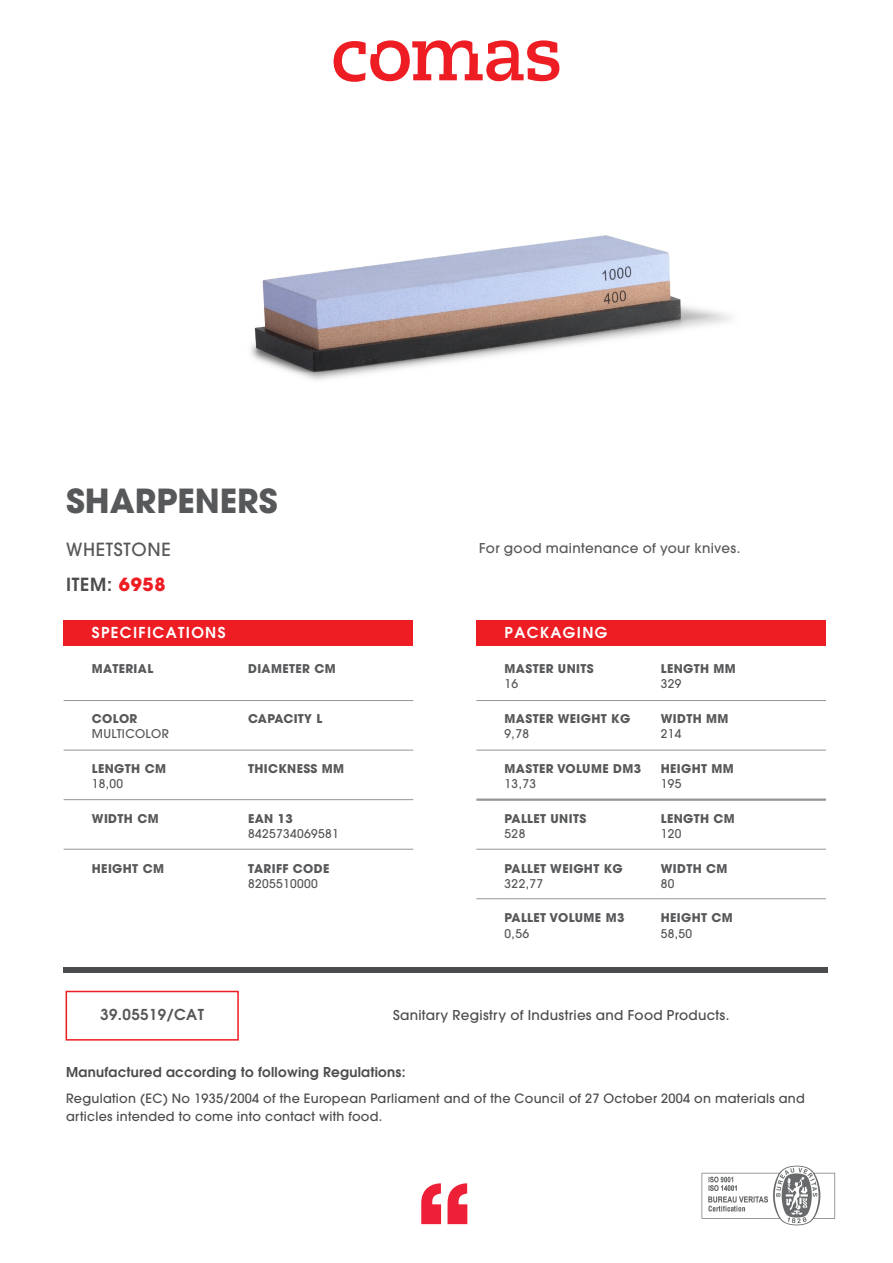
<style>
.page{position:relative;width:893px;height:1263px;background:#fff}
.page>*{position:absolute;margin:0;border:0;box-sizing:border-box;transform-origin:0 0}
.t1{font:700 33px "Avant Garde";color:#57585a}
.t2{font:500 18px "Avant Garde";letter-spacing:.04em;color:#57585a}
.t3{font:600 18px "Avant Garde";color:#4b4c4d}
.t4{font:600 15px "Avant Garde";letter-spacing:.09em;color:#fff}
.t5{font:600 15px "Avant Garde";letter-spacing:.03em;color:#57585a}
.t6{font:500 13.5px "Avant Garde";letter-spacing:.02em;color:#4b4c4d}
.t7{font:600 13.5px "Avant Garde";letter-spacing:.02em;color:#4b4c4d}
.t8{font:500 13.5px "Avant Garde";letter-spacing:.02em;color:#57585a}
.t9{font:500 12.75px/18px "Avant Garde";letter-spacing:.02em;color:#4b4c4d}
.t10{font:700 12px "Avant Garde";letter-spacing:.03em;color:#57585a}
.t11{font:500 12px "Avant Garde";letter-spacing:.03em;color:#57585a}
.s1{font-weight:700;color:#ee1d23}
</style>
<div class="page">
<svg style="left:421px;top:1183px;width:20px;height:41px"></svg>
<svg style="left:448px;top:1183px;width:19px;height:41px"></svg>
<svg style="left:334px;top:40px;width:225px;height:42px"></svg>
<div style="left:64px;top:620px;width:349px;height:25px;background:#ee1d23"></div>
<div style="left:64px;top:967px;width:764px;height:6px;background:#4b4c4d"></div>
<hr style="left:64px;top:700px;width:349px;height:1px;background:#939598">
<hr style="left:64px;top:750px;width:349px;height:1px;background:#939598">
<hr style="left:64px;top:799px;width:349px;height:1px;background:#939598">
<hr style="left:64px;top:849px;width:349px;height:1px;background:#939598">
<div style="left:476px;top:620px;width:350px;height:25px;background:#ee1d23"></div>
<hr style="left:476px;top:700px;width:350px;height:1px;background:#939598">
<hr style="left:476px;top:750px;width:350px;height:1px;background:#939598">
<hr style="left:476px;top:798px;width:350px;height:3px;background:#939598">
<hr style="left:476px;top:849px;width:350px;height:1px;background:#939598">
<hr style="left:476px;top:898px;width:350px;height:1px;background:#939598">
<div style="left:66px;top:991px;width:173px;height:49px;border:2px solid #ee1d23"></div>
<img style="left:701px;top:1165px;width:135px;height:61px">
<img style="left:250px;top:235px;width:480px;height:145px">
<h1 class="t1" style="left:66px;top:480px;width:213px">SHARPENERS</h1>
<h2 class="t2" style="left:66px;top:538px;width:106px">WHETSTONE</h2>
<p class="t8" style="left:479px;top:539px;width:263px">For good maintenance of your knives.</p>
<h2 class="t3" style="left:66px;top:572px;width:101px">ITEM: <span class="s1">6958</span></h2>
<p class="t4" style="left:92px;top:623px;width:135px">SPECIFICATIONS</p>
<p class="t10" style="left:92px;top:661px;width:63px">MATERIAL</p>
<p class="t4" style="left:505px;top:623px;width:104px">PACKAGING</p>
<p class="t10" style="left:505px;top:661px;width:91px">MASTER UNITS</p>
<p class="t11" style="left:505px;top:677px;width:15px">16</p>
<p class="t10" style="left:505px;top:711px;width:127px">MASTER WEIGHT KG</p>
<p class="t11" style="left:505px;top:726px;width:26px">9,78</p>
<p class="t10" style="left:661px;top:661px;width:77px">LENGTH MM</p>
<p class="t11" style="left:661px;top:677px;width:22px">329</p>
<p class="t10" style="left:661px;top:711px;width:69px">WIDTH MM</p>
<p class="t11" style="left:661px;top:726px;width:22px">214</p>
<p class="t10" style="left:661px;top:761px;width:75px">HEIGHT MM</p>
<p class="t11" style="left:661px;top:776px;width:22px">195</p>
<p class="t10" style="left:248px;top:661px;width:89px">DIAMETER CM</p>
<p class="t10" style="left:92px;top:711px;width:47px">COLOR</p>
<p class="t11" style="left:92px;top:726px;width:79px">MULTICOLOR</p>
<p class="t10" style="left:248px;top:711px;width:76px">CAPACITY L</p>
<p class="t10" style="left:505px;top:761px;width:138px">MASTER VOLUME DM3</p>
<p class="t11" style="left:505px;top:776px;width:33px">13,73</p>
<p class="t10" style="left:505px;top:810px;width:83px">PALLET UNITS</p>
<p class="t11" style="left:505px;top:826px;width:22px">528</p>
<p class="t10" style="left:92px;top:761px;width:76px">LENGTH CM</p>
<p class="t11" style="left:92px;top:776px;width:33px">18,00</p>
<p class="t10" style="left:92px;top:810px;width:68px">WIDTH CM</p>
<p class="t10" style="left:248px;top:761px;width:98px">THICKNESS MM</p>
<p class="t10" style="left:661px;top:810px;width:76px">LENGTH CM</p>
<p class="t11" style="left:661px;top:826px;width:22px">120</p>
<p class="t10" style="left:248px;top:810px;width:46px">EAN 13</p>
<p class="t11" style="left:248px;top:826px;width:92px">8425734069581</p>
<p class="t10" style="left:92px;top:860px;width:74px">HEIGHT CM</p>
<p class="t10" style="left:248px;top:860px;width:83px">TARIFF CODE</p>
<p class="t11" style="left:248px;top:876px;width:71px">8205510000</p>
<p class="t5" style="left:100px;top:1005px;width:105px">39.05519/CAT</p>
<p class="t10" style="left:505px;top:860px;width:120px">PALLET WEIGHT KG</p>
<p class="t11" style="left:505px;top:876px;width:40px">322,77</p>
<p class="t10" style="left:505px;top:910px;width:121px">PALLET VOLUME M3</p>
<p class="t11" style="left:505px;top:926px;width:26px">0,56</p>
<p class="t10" style="left:661px;top:860px;width:68px">WIDTH CM</p>
<p class="t11" style="left:661px;top:876px;width:15px">80</p>
<p class="t10" style="left:661px;top:910px;width:74px">HEIGHT CM</p>
<p class="t11" style="left:661px;top:926px;width:33px">58,50</p>
<p class="t6" style="left:393px;top:1007px;width:338px">Sanitary Registry of Industries and Food Products.</p>
<p class="t7" style="left:66px;top:1063px;width:341px">Manufactured according to following Regulations:</p>
<p class="t9" style="left:66px;top:1090px;width:740px">Regulation (EC) No 1935/2004 of the European Parliament and of the Council of 27 October 2004 on materials and articles intended to come into contact with food.</p>
</div>
